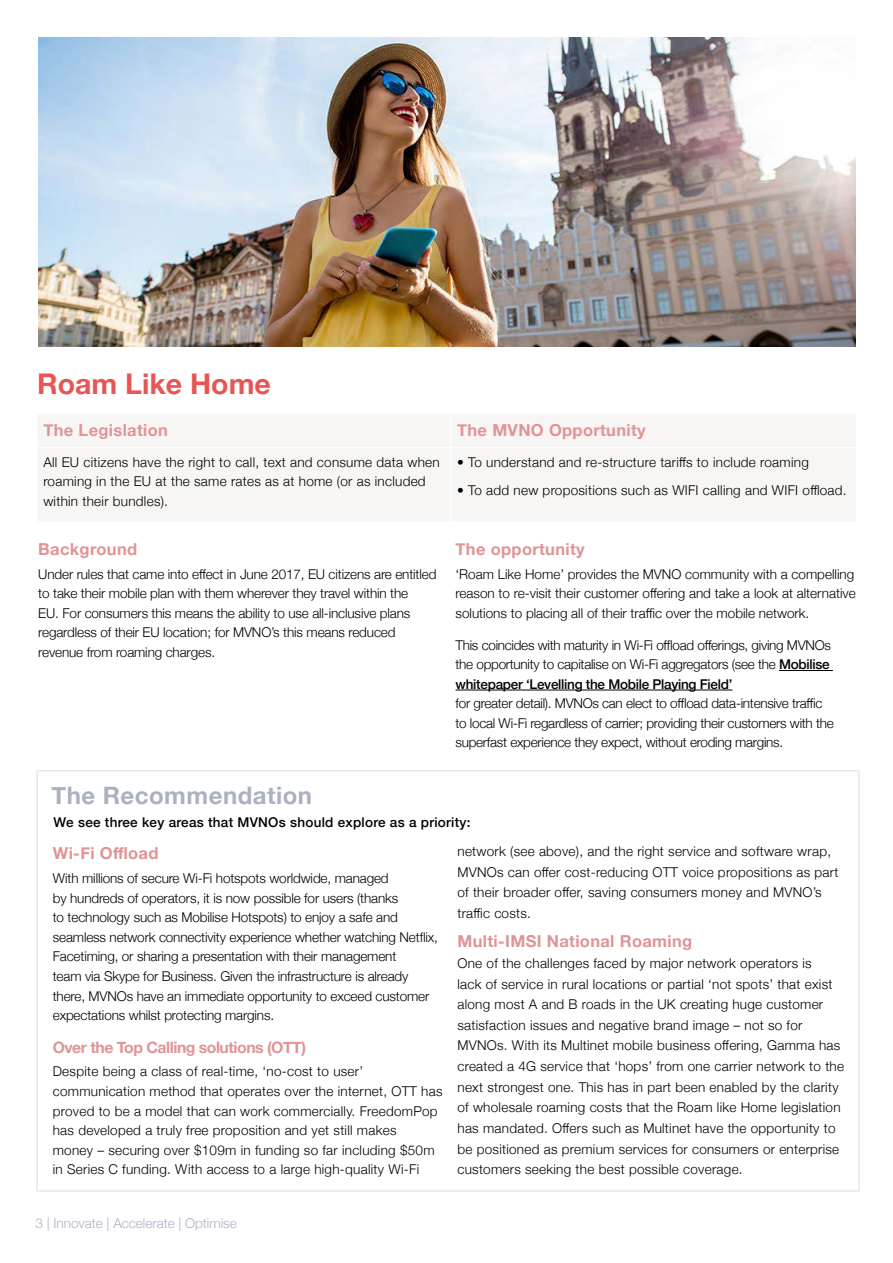
<style>
.page{position:relative;width:893px;height:1263px;background:#fff}
.page>*{position:absolute;margin:0;border:0;box-sizing:border-box;transform-origin:0 0}
.t1{font:700 28.5px "Helvetica Neue";color:#e85554}
.t2{font:700 24px "Helvetica Neue";letter-spacing:.02em;color:#abb0c2}
.t3{font:700 16.5px "Helvetica Neue";letter-spacing:.02em;color:#e09496}
.t4{font:700 15.75px "Helvetica Neue";letter-spacing:-.03em;color:#e09496}
.t5{font:300 13.5px/20.7px "Helvetica Neue";letter-spacing:.02em;color:#000}
.t6{font:300 13.5px/19.6px "Helvetica Neue";letter-spacing:-.01em;color:#000}
.t7{font:300 13.5px/19.5px "Helvetica Neue";letter-spacing:-.02em;color:#000}
.t8{font:500 13.5px "Helvetica Neue";letter-spacing:.02em;color:#000}
.t9{font:300 13.5px "Helvetica Neue";color:#abb0c2}
.s1{font-weight:500}
</style>
<div class="page">
<div style="left:36px;top:770px;width:824px;height:422px;border:2px solid #eae8e4"></div>
<hr style="left:779px;top:670px;width:54px;height:1px;background:#000">
<hr style="left:456px;top:690px;width:276px;height:1px;background:#000">
<div style="left:38px;top:414px;width:817px;height:107px;background:#f7f6f4"></div>
<hr style="left:450px;top:414px;width:2px;height:33px;background:#fff">
<hr style="left:450px;top:448px;width:2px;height:73px;background:#fff">
<hr style="left:37px;top:447px;width:414px;height:1px;background:#fff">
<hr style="left:451px;top:447px;width:405px;height:1px;background:#fff">
<img style="left:38px;top:37px;width:818px;height:310px">
<h1 class="t1" style="left:37px;top:361px;width:235px">Roam Like Home</h1>
<p class="t3" style="left:43px;top:417px;width:126px">The Legislation</p>
<p class="t3" style="left:457px;top:417px;width:190px">The MVNO Opportunity</p>
<p class="t5" style="left:43px;top:451px;width:398px;line-height:19.5px">All EU citizens have the right to call, text and consume data when roaming in the EU at the same rates as at home (or as included within their bundles).</p>
<p class="t5" style="left:457px;top:450px;width:353px">• To understand and re-structure tariffs to include roaming</p>
<p class="t5" style="left:457px;top:478px;width:391px">• To add new propositions such as WIFI calling and WIFI offload.</p>
<p class="t3" style="left:38px;top:536px;width:100px">Background</p>
<p class="t6" style="left:38px;top:563px;width:400px">Under rules that came into effect in June 2017, EU citizens are entitled to take their mobile plan with them wherever they travel within the<br>EU. For consumers this means the ability to use all-inclusive plans regardless of their EU location; for MVNO’s this means reduced revenue from roaming charges.</p>
<p class="t3" style="left:456px;top:536px;width:131px">The opportunity</p>
<p class="t5" style="left:456px;top:563px;width:402px;line-height:19.5px;text-align:justify">‘Roam Like Home’ provides the MVNO community with a compelling reason to re-visit their customer offering and take a look at alternative solutions to placing all of their traffic over the mobile network.</p>
<p class="t5" style="left:456px;top:634px;width:377px;line-height:19.5px;text-align:justify">This coincides with maturity in Wi-Fi offload offerings, giving MVNOs the opportunity to capitalise on Wi-Fi aggregators (see the <span class="s1">Mobilise whitepaper ‘Levelling the Mobile Playing Field’</span></p>
<p class="t7" style="left:456px;top:693px;width:380px">for greater detail). MVNOs can elect to offload data-intensive traffic to local Wi-Fi regardless of carrier; providing their customers with the superfast experience they expect, without eroding margins.</p>
<h2 class="t2" style="left:52px;top:777px;width:262px">The Recommendation</h2>
<p class="t8" style="left:54px;top:811px;width:418px">We see three key areas that MVNOs should explore as a priority:</p>
<p class="t3" style="left:53px;top:840px;width:107px">Wi-Fi Offload</p>
<p class="t6" style="left:53px;top:867px;width:387px">With millions of secure Wi-Fi hotspots worldwide, managed<br>by hundreds of operators, it is now possible for users (thanks<br>to technology such as Mobilise Hotspots) to enjoy a safe and seamless network connectivity experience whether watching Netflix, Facetiming, or sharing a presentation with their management<br>team via Skype for Business. Given the infrastructure is already there, MVNOs have an immediate opportunity to exceed customer expectations whilst protecting margins.</p>
<p class="t4" style="left:53px;top:1034px;width:255px">Over the Top Calling solutions (OTT)</p>
<p class="t5" style="left:53px;top:1061px;width:391px;line-height:19.6px">Despite being a class of real-time, ‘no-cost to user’ communication method that operates over the internet, OTT has proved to be a model that can work commercially. FreedomPop has developed a truly free proposition and yet still makes<br>money – securing over $109m in funding so far including $50m in Series C funding. With access to a large high-quality Wi-Fi</p>
<p class="t5" style="left:457px;top:840px;width:382px">network (see above), and the right service and software wrap, MVNOs can offer cost-reducing OTT voice propositions as part of their broader offer, saving consumers money and MVNO’s traffic costs.</p>
<p class="t3" style="left:457px;top:928px;width:236px">Multi-IMSI National Roaming</p>
<p class="t5" style="left:457px;top:952px;width:388px">One of the challenges faced by major network operators is<br>lack of service in rural locations or partial ‘not spots’ that exist along most A and B roads in the UK creating huge customer satisfaction issues and negative brand image – not so for MVNOs. With its Multinet mobile business offering, Gamma has created a 4G service that ‘hops’ from one carrier network to the next strongest one. This has in part been enabled by the clarity of wholesale roaming costs that the Roam like Home legislation has mandated. Offers such as Multinet have the opportunity to be positioned as premium services for consumers or enterprise customers seeking the best possible coverage.</p>
<p class="t9" style="left:36px;top:1212px;width:203px">3 | Innovate | Accelerate | Optimise</p>
</div>
